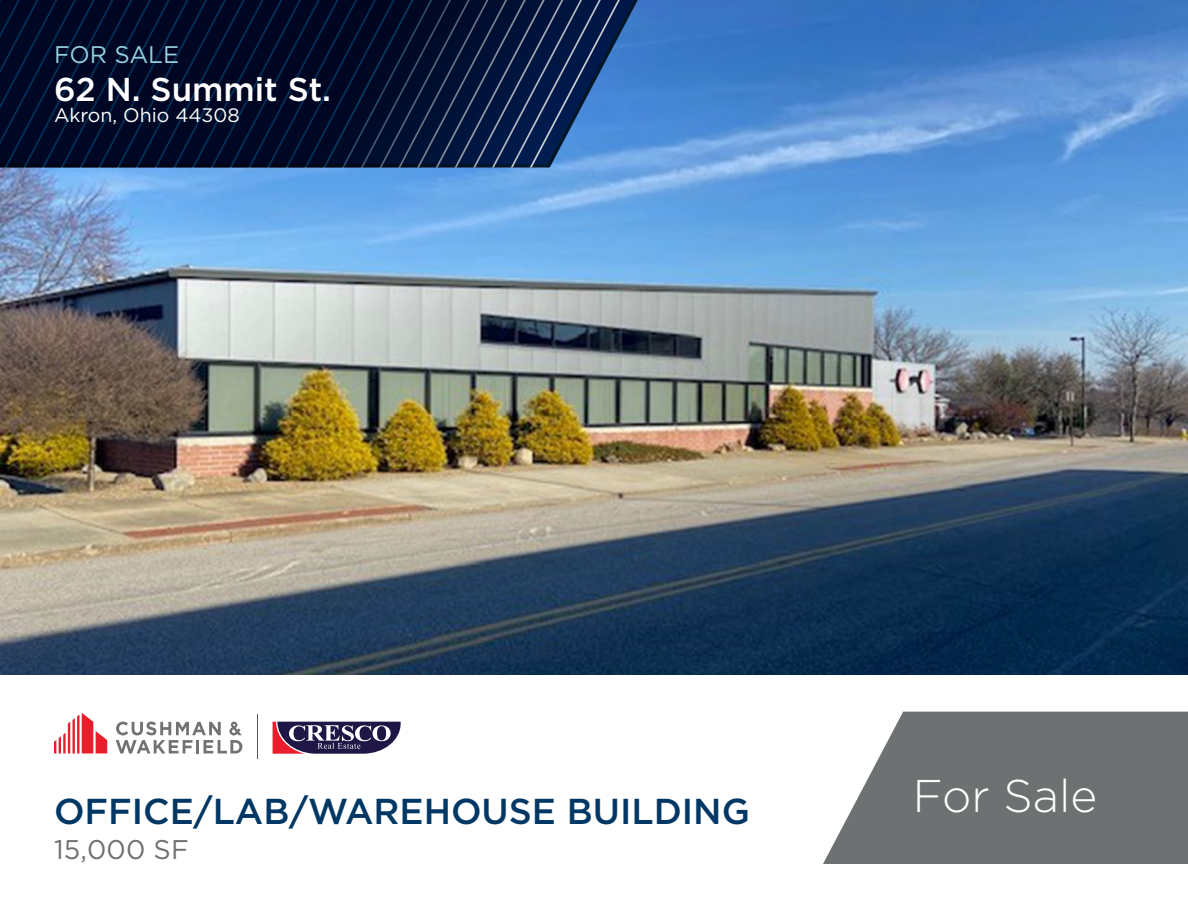
<style>
.page{position:relative;width:1188px;height:918px;background:#fff}
.page>*{position:absolute;margin:0;border:0;box-sizing:border-box;transform-origin:0 0}
.t1{font:300 45.75px "Gotham";color:#fff}
.t2{font:500 36px "Gotham";color:#003764}
.t3{font:500 33px "Gotham";color:#fff}
.t4{font:27px "Gotham";letter-spacing:.01em;color:#6e7171}
.t5{font:24px "Gotham";color:#95d0dc}
.t6{font:19.5px "Gotham";color:#fff}
</style>
<div class="page">
<img style="left:0;top:0;width:1188px;height:675px">
<svg style="left:0;top:0;width:646px;height:167px;background:#0a1b3e"></svg>
<svg style="left:273px;top:722px;width:128px;height:32px"></svg>
<hr style="left:257px;top:715px;width:1px;height:44px;background:#52575a">
<svg style="left:54px;top:713px;width:53px;height:40px"></svg>
<svg style="left:116px;top:722px;width:126px;height:31px"></svg>
<svg style="left:823px;top:712px;width:365px;height:152px;background:#7d8080"></svg>
<p class="t5" style="left:54px;top:39px;width:127px">FOR SALE</p>
<p class="t3" style="left:54px;top:68px;width:279px">62 N. Summit St.</p>
<p class="t6" style="left:54px;top:102px;width:187px">Akron, Ohio 44308</p>
<p class="t2" style="left:54px;top:788px;width:697px">OFFICE/LAB/WAREHOUSE BUILDING</p>
<p class="t4" style="left:54px;top:832px;width:136px">15,000 SF</p>
<p class="t1" style="left:913px;top:766px;width:186px">For Sale</p>
</div>
